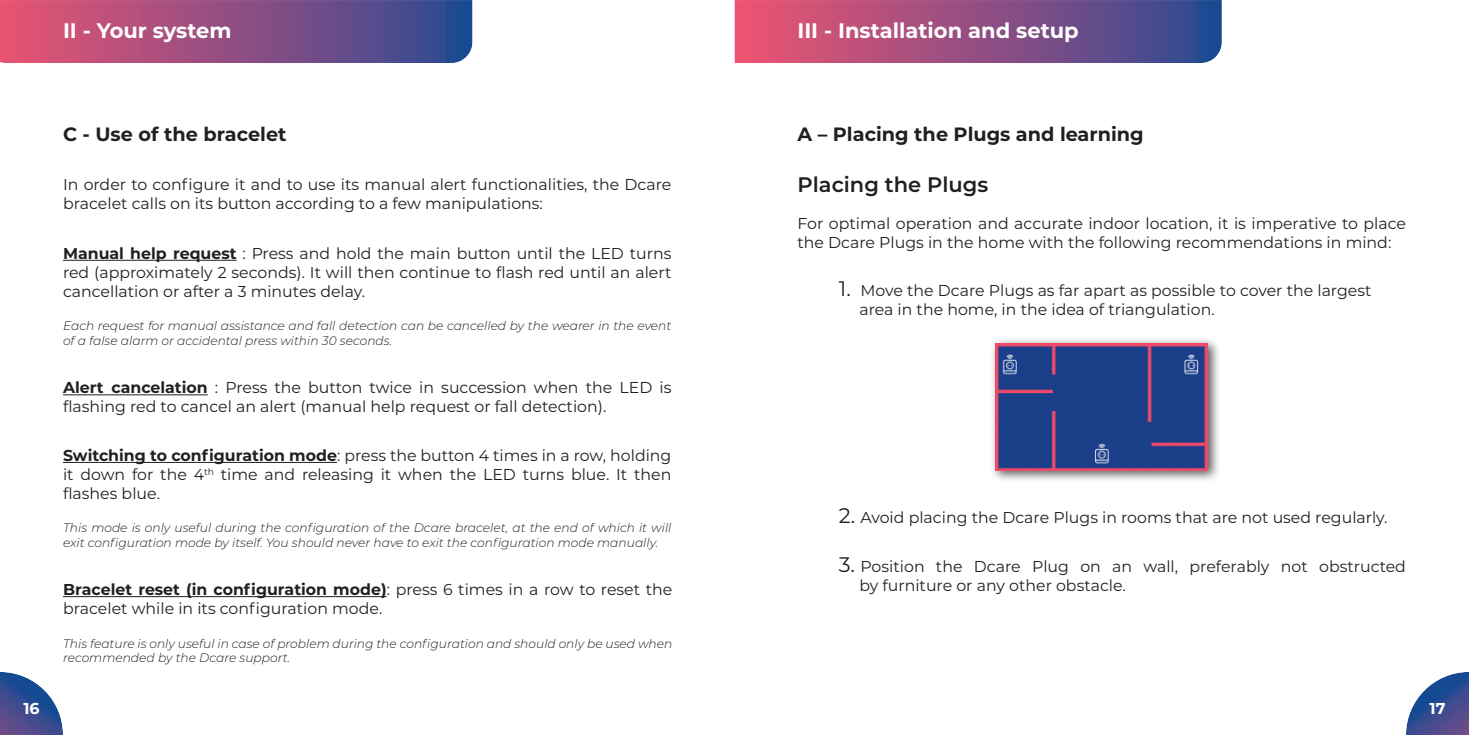
<style>
.page{position:relative;width:1469px;height:735px;background:#fff}
.page>*{position:absolute;margin:0;border:0;box-sizing:border-box;transform-origin:0 0}
.t1{font:700 21px "Montserrat";color:#fff}
.t2{font:600 21px "Montserrat";color:#231f20}
.t3{font:700 19.25px "Montserrat";color:#231f20}
.t4{font:15.75px/18.9px "Montserrat";color:#231f20}
.t5{font:700 15.75px "Montserrat";color:#fff}
.t6{font:italic 300 12.25px/14.7px "Montserrat";color:#231f20}
.s1{font-weight:700}
.s2{font-size:21px}
</style>
<div class="page">
<svg style="left:0;top:672px;width:63px;height:62px"></svg>
<svg style="left:1406px;top:672px;width:62px;height:62px"></svg>
<svg style="left:734px;top:0;width:487px;height:63px;background:#8f4f82"></svg>
<svg style="left:0;top:0;width:472px;height:63px;background:#8c4f83"></svg>
<div style="left:989px;top:337px;width:232px;height:146px;background:#231f20;opacity:.75"></div>
<img style="left:995px;top:343px;width:212px;height:127px">
<hr style="left:63px;top:462px;width:274px;height:1px;background:#231f20">
<hr style="left:63px;top:394px;width:145px;height:1px;background:#231f20">
<hr style="left:63px;top:260px;width:174px;height:1px;background:#231f20">
<hr style="left:63px;top:596px;width:324px;height:1px;background:#231f20">
<h1 class="t1" style="left:63px;top:19px;width:170px">II - Your system</h1>
<h1 class="t1" style="left:797px;top:19px;width:283px">III - Installation and setup</h1>
<p class="t3" style="left:63px;top:123px;width:225px">C - Use of the bracelet</p>
<p class="t3" style="left:797px;top:123px;width:348px">A – Placing the Plugs and learning</p>
<p class="t4" style="left:63px;top:175px;width:610px">In order to configure it and to use its manual alert functionalities, the Dcare bracelet calls on its button according to a few manipulations:</p>
<p class="t4" style="left:63px;top:244px;width:610px;text-align:justify"><span class="s1">Manual help request</span> : Press and hold the main button until the LED turns red (approximately 2 seconds). It will then continue to flash red until an alert cancellation or after a 3 minutes delay.</p>
<p class="t6" style="left:63px;top:318px;width:610px">Each request for manual assistance and fall detection can be cancelled by the wearer in the event of a false alarm or accidental press within 30 seconds.</p>
<p class="t4" style="left:63px;top:378px;width:610px"><span class="s1">Alert cancelation</span> : Press the button twice in succession when the LED is flashing red to cancel an alert (manual help request or fall detection).</p>
<p class="t4" style="left:63px;top:446px;width:610px;text-align:justify"><span class="s1">Switching to configuration mode</span>: press the button 4 times in a row, holding it down for the 4<sup>th</sup> time and releasing it when the LED turns blue. It then flashes blue.</p>
<p class="t6" style="left:63px;top:520px;width:610px">This mode is only useful during the configuration of the Dcare bracelet, at the end of which it will exit configuration mode by itself. You should never have to exit the configuration mode manually.</p>
<p class="t4" style="left:63px;top:580px;width:611px"><span class="s1">Bracelet reset (in configuration mode)</span>: press 6 times in a row to reset the bracelet while in its configuration mode.</p>
<p class="t6" style="left:63px;top:635px;width:611px">This feature is only useful in case of problem during the configuration and should only be used when recommended by the Dcare support.</p>
<h1 class="t2" style="left:797px;top:175px;width:192px">Placing the Plugs</h1>
<p class="t4" style="left:797px;top:215px;width:610px">For optimal operation and accurate indoor location, it is imperative to place the Dcare Plugs in the home with the following recommendations in mind:</p>
<p class="t4" style="left:859px;top:281px;width:513px;text-indent:-21px"><span class="s2">1.</span> Move the Dcare Plugs as far apart as possible to cover the largest area in the home, in the idea of triangulation.</p>
<p class="t4" style="left:838px;top:508px;width:550px"><span class="s2">2.</span> Avoid placing the Dcare Plugs in rooms that are not used regularly.</p>
<p class="t4" style="left:859px;top:557px;width:548px;text-indent:-21px"><span class="s2">3.</span> Position the Dcare Plug on an wall, preferably not obstructed by furniture or any other obstacle.</p>
<p class="t5" style="left:23px;top:699px;width:18px">16</p>
<p class="t5" style="left:1429px;top:699px;width:17px">17</p>
</div>
